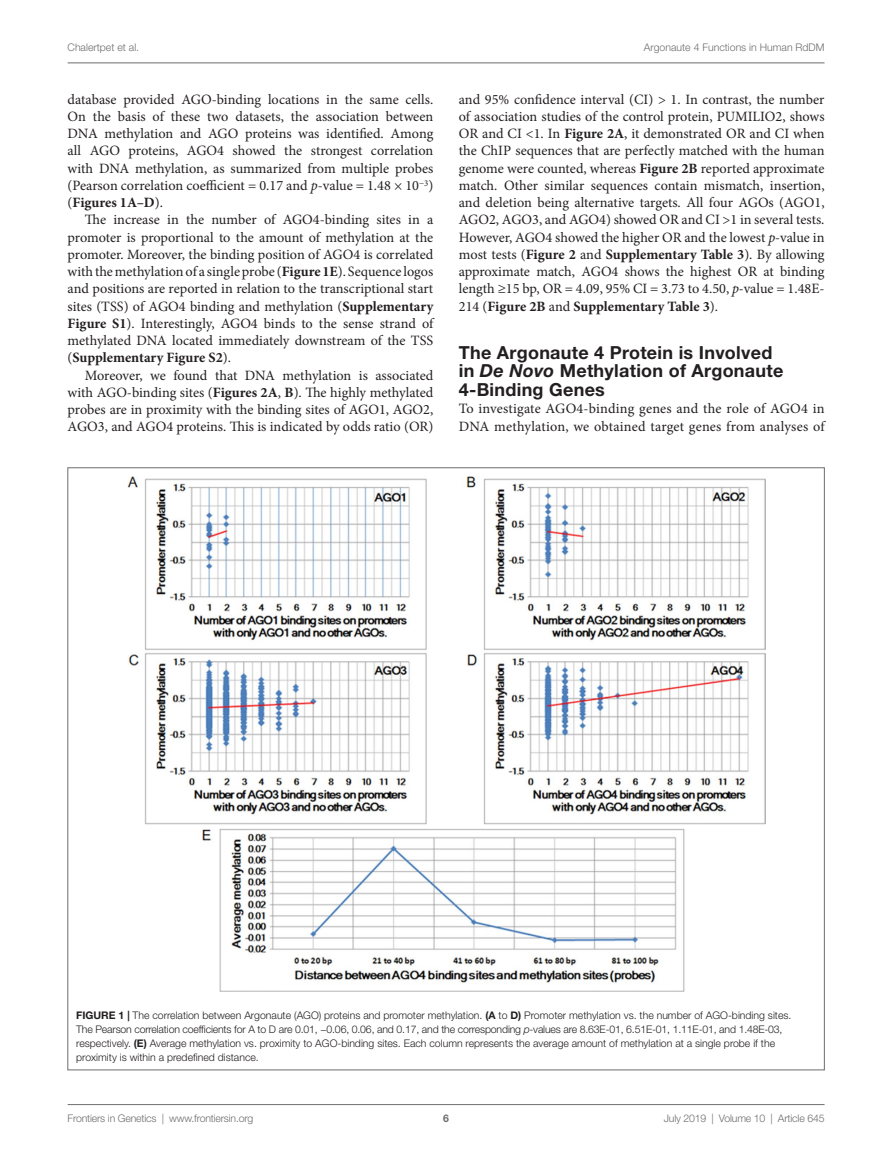
<style>
.page{position:relative;width:893px;height:1170px;background:#fff}
.page>*{position:absolute;margin:0;border:0;box-sizing:border-box;transform-origin:0 0}
._2{font:700 18px/18.8px "Helvetica Neue LT Std";letter-spacing:.015em;color:#231f20}
.T{font:14.25px/17.2px "Minion Pro";color:#231f20;text-align:justify}
.T1{font:14.25px/17.2px "Minion Pro";letter-spacing:.005em;color:#231f20;text-align:justify}
.FC{font:300 10.5px/14.2px "Helvetica Neue LT Std";color:#231f20}
.t1{font:300 10.5px "Helvetica Neue LT Std";letter-spacing:-.015em;color:#6c6d70}
.t2{font:700 10.5px "Helvetica Neue LT Std";color:#6c6d70}
.s1{font-style:italic}
.s2{font-weight:700}
</style>
<div class="page">
<hr style="left:68px;top:63px;width:756px;height:1px;background:#6c6d70">
<hr style="left:68px;top:1104px;width:756px;height:1px;background:#6c6d70">
<img style="left:127px;top:476px;width:638px;height:515px">
<p class="t1" style="left:68px;top:41px;width:73px">Chalertpet et al.</p>
<p class="t1" style="left:644px;top:41px;width:182px">Argonaute 4 Functions in Human RdDM</p>
<p class="T1" style="left:68px;top:90px;width:367px">database provided AGO-binding locations in the same cells.<br>On the basis of these two datasets, the association between DNA methylation and AGO proteins was identified. Among all AGO proteins, AGO4 showed the strongest correlation with DNA methylation, as summarized from multiple probes (Pearson correlation coefficient = 0.17 and <span class="s1">p</span>-value = 1.48 × 10<sup>−3</sup>) (<span class="s2">Figures 1A–D</span>).</p>
<p class="T" style="left:68px;top:211px;width:367px;text-indent:17px">The increase in the number of AGO4-binding sites in a promoter is proportional to the amount of methylation at the promoter. Moreover, the binding position of AGO4 is correlated with the methylation of a single probe (<span class="s2">Figure 1E</span>). Sequence logos and positions are reported in relation to the transcriptional start sites (TSS) of AGO4 binding and methylation (<span class="s2">Supplementary Figure S1</span>). Interestingly, AGO4 binds to the sense strand of methylated DNA located immediately downstream of the TSS (<span class="s2">Supplementary Figure S2</span>).</p>
<p class="T" style="left:68px;top:366px;width:367px;text-indent:17px">Moreover, we found that DNA methylation is associated with AGO-binding sites (<span class="s2">Figures 2A</span>, <span class="s2">B</span>). The highly methylated probes are in proximity with the binding sites of AGO1, AGO2, AGO3, and AGO4 proteins. This is indicated by odds ratio (OR)</p>
<p class="T" style="left:459px;top:90px;width:367px">and 95% confidence interval (CI) &gt; 1. In contrast, the number of association studies of the control protein, PUMILIO2, shows OR and CI &lt;1. In <span class="s2">Figure 2A</span>, it demonstrated OR and CI when the ChIP sequences that are perfectly matched with the human genome were counted, whereas <span class="s2">Figure 2B</span> reported approximate match. Other similar sequences contain mismatch, insertion, and deletion being alternative targets. All four AGOs (AGO1, AGO2, AGO3, and AGO4) showed OR and CI &gt;1 in several tests.<br>However, AGO4 showed the higher OR and the lowest <span class="s1">p-</span>value in most tests (<span class="s2">Figure 2</span> and <span class="s2">Supplementary Table 3</span>). By allowing approximate match, AGO4 shows the highest OR at binding length ≥15 bp, OR = 4.09, 95% CI = 3.73 to 4.50, <span class="s1">p-</span>value = 1.48E-214 (<span class="s2">Figure 2B</span> and <span class="s2">Supplementary Table 3</span>).</p>
<p class="_2" style="left:459px;top:342px;width:326px">The Argonaute 4 Protein is Involved in <span class="s1">De Novo</span> Methylation of Argonaute<br>4-Binding Genes</p>
<p class="T1" style="left:459px;top:400px;width:367px">To investigate AGO4-binding genes and the role of AGO4 in<br>DNA methylation, we obtained target genes from analyses of</p>
<p class="FC" style="left:76px;top:1007px;width:717px"><span class="s2">FIGURE 1 |</span> The correlation between Argonaute (AGO) proteins and promoter methylation. <span class="s2">(A</span> to <span class="s2">D)</span> Promoter methylation vs. the number of AGO-binding sites.<br>The Pearson correlation coefficients for A to D are 0.01, −0.06, 0.06, and 0.17, and the corresponding <span class="s1">p</span>-values are 8.63E-01, 6.51E-01, 1.11E-01, and 1.48E-03, respectively. <span class="s2">(E)</span> Average methylation vs. proximity to AGO-binding sites. Each column represents the average amount of methylation at a single probe if the proximity is within a predefined distance.</p>
<p class="t1" style="left:68px;top:1111px;width:187px">Frontiers in Genetics | www.frontiersin.org</p>
<p class="t2" style="left:443px;top:1111px;width:7px">6</p>
<p class="t1" style="left:664px;top:1111px;width:162px">July 2019 | Volume 10 | Article 645</p>
</div>
